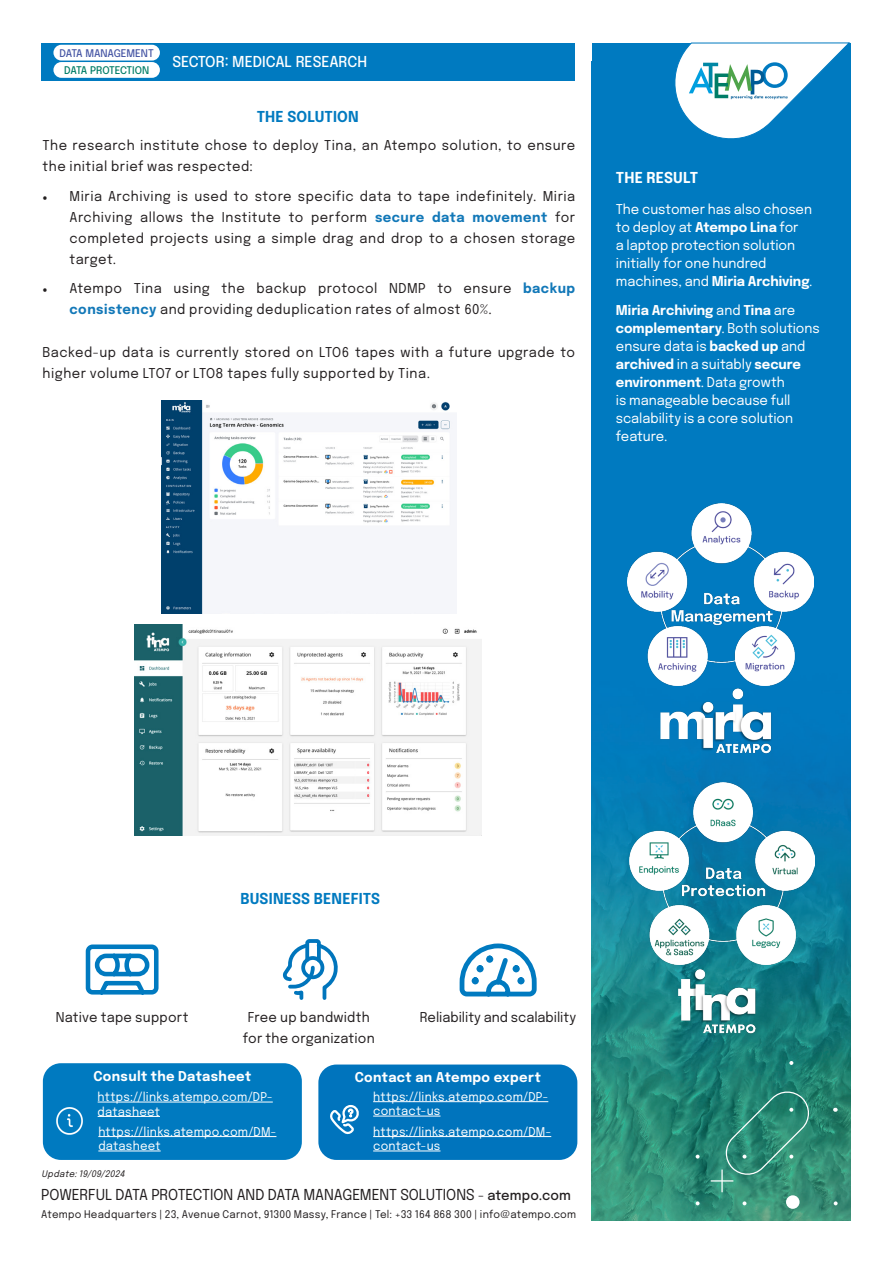
<style>
.page{position:relative;width:893px;height:1263px;background:#fff}
.page>*{position:absolute;margin:0;border:0;box-sizing:border-box;transform-origin:0 0}
.t1{font:15px "Epilogue";letter-spacing:-.005em;color:#231f20}
.t2{font:700 15px "Epilogue";letter-spacing:.01em;color:#007ac0;scale:.96 1}
.t3{font:500 15px "Epilogue";color:#fff}
.t4{font:700 15px "Epilogue";letter-spacing:.01em;color:#fff;scale:.96 1}
.t5{font:13.5px/21px "Epilogue";letter-spacing:.035em;color:#231f20}
.t6{font:13.5px/18px "Epilogue";color:#fff}
.t7{font:13.5px/21px "Epilogue";letter-spacing:.015em;color:#231f20;text-align:center}
.t8{font:700 13.5px "Epilogue";letter-spacing:.025em;color:#fff}
.t9{font:13.5px "Epilogue";letter-spacing:-.005em;color:#231f20}
.t10{font:12px/14.4px "Epilogue";letter-spacing:.02em;color:#fff}
.t11{font:10.5px "Epilogue";letter-spacing:.025em;color:#231f20}
.t12{font:500 10.5px "Epilogue";letter-spacing:-.015em;color:#007d67}
.t13{font:500 10.5px "Epilogue";letter-spacing:-.005em;color:#4655a4}
.t14{font:italic 9px "Epilogue";color:#231f20}
.s1{font-family:"Minion Pro"}
.s2{font-weight:700;color:#1278b8}
.s3{font-weight:700}
.s4{font-size:13.5px}
.s5{font-weight:500;font-size:13.5px}
</style>
<div class="page">
<img style="left:592px;top:62px;width:258px;height:1158px">
<svg style="left:696px;top:1154px;width:4px;height:4px"></svg>
<svg style="left:833px;top:1108px;width:5px;height:4px"></svg>
<svg style="left:696px;top:1201px;width:4px;height:4px"></svg>
<svg style="left:834px;top:1201px;width:4px;height:4px"></svg>
<svg style="left:789px;top:1061px;width:4px;height:4px"></svg>
<svg style="left:742px;top:1201px;width:4px;height:4px"></svg>
<hr style="left:721px;top:1169px;width:2px;height:23px;background:#fff">
<svg style="left:711px;top:1088px;width:101px;height:93px;background:#308c78"></svg>
<div style="left:786px;top:1195px;width:13px;height:14px;background:#fff;border-radius:50%"></div>
<div style="left:41px;top:43px;width:534px;height:38px;background:#007ac0"></div>
<svg style="left:669px;top:42px;width:181px;height:103px"></svg>
<div style="left:53px;top:62px;width:107px;height:16px;background:#fff;border-radius:8px"></div>
<div style="left:53px;top:45px;width:107px;height:16px;background:#fff;border-radius:8px"></div>
<div style="left:318px;top:1064px;width:259px;height:96px;background:#0074bd;border-radius:18px"></div>
<hr style="left:373px;top:1101px;width:175px;height:1px;background:#fff">
<hr style="left:373px;top:1116px;width:67px;height:1px;background:#fff">
<svg style="left:330px;top:1104px;width:29px;height:29px"></svg>
<hr style="left:373px;top:1136px;width:178px;height:1px;background:#fff">
<hr style="left:373px;top:1151px;width:67px;height:1px;background:#fff">
<div style="left:43px;top:1063px;width:259px;height:97px;background:#007ac0;border-radius:18px"></div>
<hr style="left:98px;top:1136px;width:178px;height:1px;background:#fff">
<hr style="left:98px;top:1151px;width:63px;height:1px;background:#fff">
<img style="left:135px;top:624px;width:347px;height:212px">
<img style="left:161px;top:401px;width:292px;height:213px">
<img style="left:629px;top:783px;width:186px;height:182px">
<img style="left:666px;top:937px;width:113px;height:127px">
<img style="left:657px;top:685px;width:129px;height:99px">
<img style="left:628px;top:503px;width:185px;height:182px">
<svg style="left:282px;top:939px;width:56px;height:61px"></svg>
<svg style="left:459px;top:943px;width:78px;height:54px"></svg>
<svg style="left:85px;top:944px;width:74px;height:51px"></svg>
<hr style="left:98px;top:1102px;width:175px;height:1px;background:#fff">
<hr style="left:98px;top:1116px;width:62px;height:1px;background:#fff">
<img style="left:56px;top:1108px;width:26px;height:26px">
<p class="t13" style="left:60px;top:46px;width:96px">DATA MANAGEMENT</p>
<p class="t12" style="left:64px;top:63px;width:86px">DATA PROTECTION</p>
<p class="t3" style="left:172px;top:51px;width:196px">SECTOR: MEDICAL RESEARCH</p>
<p class="t2" style="left:257px;top:106px;width:108px">THE SOLUTION</p>
<p class="t5" style="left:43px;top:134px;width:534px">The research institute chose to deploy Tina, an Atempo solution, to ensure the initial brief was respected:</p>
<p class="t5" style="left:70px;top:185px;width:507px;text-align:justify;text-indent:-27px"><span class="s1">•</span> Miria Archiving is used to store specific data to tape indefinitely. Miria Archiving allows the Institute to perform <span class="s2">secure data movement</span> for completed projects using a simple drag and drop to a chosen storage target.</p>
<p class="t5" style="left:70px;top:277px;width:507px;text-indent:-27px"><span class="s1">•</span> Atempo Tina using the backup protocol NDMP to ensure <span class="s2">backup consistency</span> and providing deduplication rates of almost 60%.</p>
<p class="t5" style="left:43px;top:340px;width:534px">Backed-up data is currently stored on LTO6 tapes with a future upgrade to higher volume LTO7 or LTO8 tapes fully supported by Tina.</p>
<p class="t4" style="left:616px;top:167px;width:87px">THE RESULT</p>
<p class="t6" style="left:616px;top:199px;width:198px">The customer has also chosen to deploy at <span class="s3">Atempo Lina</span> for<br>a laptop protection solution initially for one hundred machines, and <span class="s3">Miria Archiving</span>.</p>
<p class="t6" style="left:616px;top:300px;width:205px"><span class="s3">Miria Archiving</span> and <span class="s3">Tina</span> are <span class="s3">complementary</span>. Both solutions ensure data is <span class="s3">backed up</span> and <span class="s3">archived</span> in a suitably <span class="s3">secure environment</span>. Data growth<br>is manageable because full scalability is a core solution feature.</p>
<p class="t7" style="left:56px;top:1006px;width:134px">Native tape support</p>
<p class="t2" style="left:240px;top:888px;width:147px">BUSINESS BENEFITS</p>
<p class="t7" style="left:243px;top:1006px;width:133px">Free up bandwidth for the organization</p>
<p class="t9" style="left:420px;top:1008px;width:158px">Reliability and scalability</p>
<p class="t8" style="left:93px;top:1066px;width:159px">Consult the Datasheet</p>
<p class="t8" style="left:355px;top:1067px;width:188px">Contact an Atempo expert</p>
<p class="t10" style="left:98px;top:1089px;width:177px">https://links.atempo.com/DP&shy;datasheet</p>
<p class="t10" style="left:373px;top:1089px;width:177px">https://links.atempo.com/DP&shy;contact-us</p>
<p class="t10" style="left:98px;top:1124px;width:180px">https://links.atempo.com/DM&shy;datasheet</p>
<p class="t10" style="left:373px;top:1124px;width:180px">https://links.atempo.com/DM&shy;contact-us</p>
<p class="t14" style="left:42px;top:1168px;width:87px">Update:19/09/2024</p>
<p class="t1" style="left:41px;top:1184px;width:531px">POWERFUL DATA PROTECTION AND DATA MANAGEMENT SOLUTIONS <span class="s4">-</span> <span class="s5">atempo.com</span></p>
<p class="t11" style="left:41px;top:1206px;width:536px">Atempo Headquarters | 23, Avenue Carnot, 91300 Massy, France | Tel: +33 164 868 300 | info@atempo.com</p>
</div>
